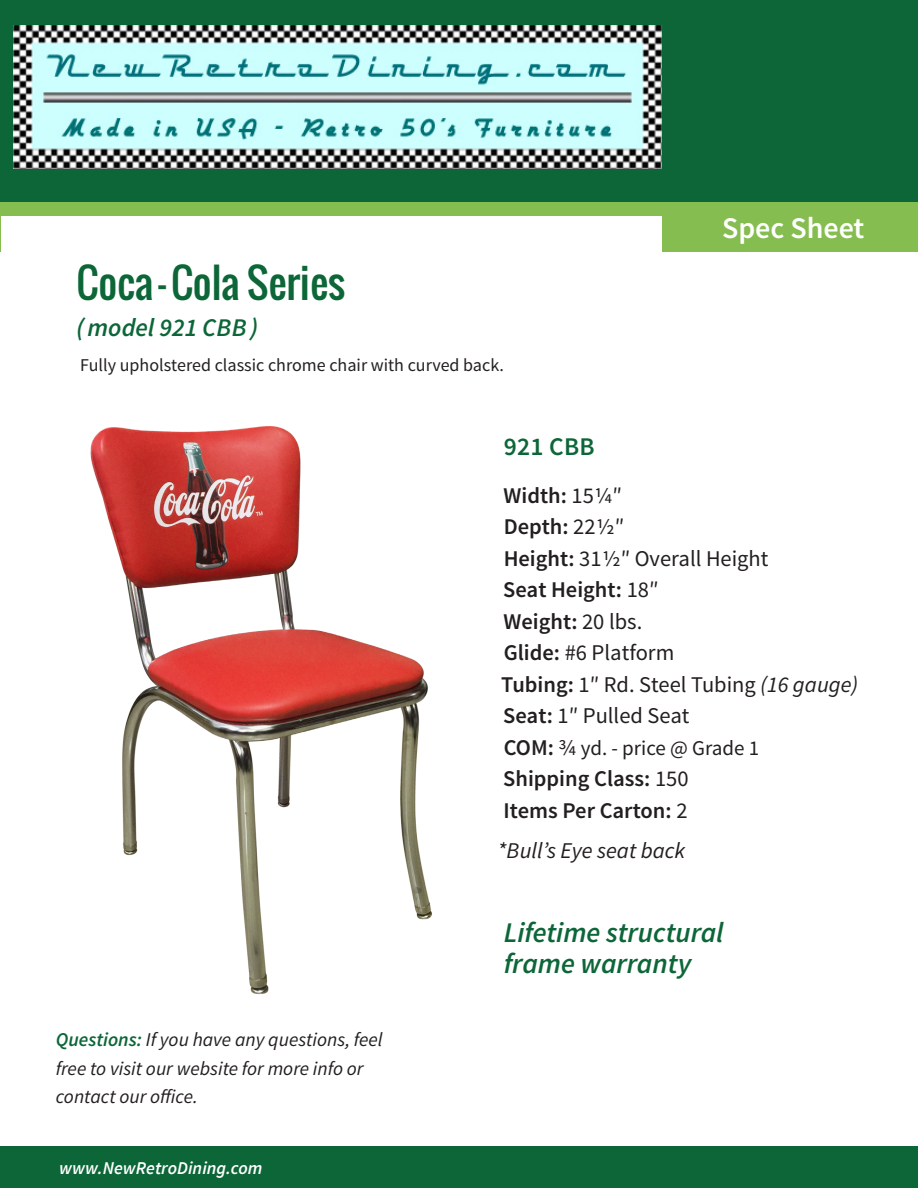
<style>
.page{position:relative;width:918px;height:1188px;background:#fff}
.page>*{position:absolute;margin:0;border:0;box-sizing:border-box;transform-origin:0 0}
.t1{font:40.5px "Oswald";color:#0c6638}
.t2{font:600 30px "Source Sans Pro";color:#fff}
.t3{font:italic 600 28.5px/31.5px "Source Sans Pro";color:#0c6638}
.t4{font:italic 600 25.5px "Source Sans Pro";color:#0c6638}
.t5{font:600 25.5px "Source Sans Pro";letter-spacing:.01em;color:#0c6638}
.t6{font:22.5px/31.5px "Source Sans Pro";color:#231f20}
.t7{font:600 22.5px/31.5px "Source Sans Pro";color:#231f20}
.t8{font:italic 22.5px "Source Sans Pro";color:#231f20}
.t9{font:21px "Source Sans Pro";color:#231f20}
.t10{font:italic 19.5px/28.5px "Source Sans Pro";color:#231f20}
.t11{font:18px "Source Sans Pro";color:#231f20}
.t12{font:italic 600 18px "Source Sans Pro";color:#fff}
.s1{font-weight:600}
.s2{font-style:italic}
.s3{font-weight:600;font-size:22.5px}
.s4{font-size:22.5px}
.s5{font-weight:400}
.s6{font-weight:600;color:#0c6638}
</style>
<div class="page">
<hr style="left:0;top:204px;width:1px;height:48px;background:#86bd50">
<img style="left:90px;top:426px;width:342px;height:568px">
<div style="left:0;top:0;width:918px;height:205px;background:#0c6638"></div>
<div style="left:0;top:202px;width:918px;height:14px;background:#86bd50"></div>
<div style="left:0;top:1147px;width:918px;height:41px;background:#0c6638"></div>
<div style="left:662px;top:204px;width:256px;height:48px;background:#86bd50"></div>
<img style="left:13px;top:25px;width:648px;height:144px">
<p class="t1" style="left:76px;top:252px;width:270px">Coca -Cola Series</p>
<p class="t4" style="left:76px;top:312px;width:183px">(model 921 CBB)</p>
<p class="t11" style="left:80px;top:353px;width:425px">Fully upholstered classic chrome chair with curved back.</p>
<p class="t2" style="left:722px;top:209px;width:144px">Spec Sheet</p>
<p class="t5" style="left:504px;top:430px;width:92px">921 CBB</p>
<p class="t6" style="left:501px;top:480px;width:359px"><span class="s1">Width:</span> 15¼″<br><span class="s1">Depth:</span> 22½″<br><span class="s1">Height:</span> 31½″ Overall Height<br><span class="s1">Seat Height:</span> 18″<br><span class="s1">Weight:</span> 20 lbs.<br><span class="s1">Glide:</span> #6 Platform<br><span class="s1">Tubing:</span> 1″ Rd. Steel Tubing <span class="s2">(16 gauge)<br></span><span class="s1">Seat:</span> 1″ Pulled Seat</p>
<p class="t9" style="left:504px;top:735px;width:257px"><span class="s3">COM:</span> <span class="s4">¾</span> yd. - price @ Grade 1</p>
<p class="t7" style="left:503px;top:764px;width:187px">Shipping Class: <span class="s5">150<br></span>Items Per Carton: <span class="s5">2</span></p>
<p class="t8" style="left:498px;top:837px;width:189px">*Bull’s Eye seat back</p>
<p class="t10" style="left:56px;top:1025px;width:328px"><span class="s6">Questions:</span> If you have any questions, feel free to visit our website for more info or contact our office.</p>
<p class="t12" style="left:59px;top:1157px;width:205px">www.NewRetroDining.com</p>
<p class="t3" style="left:504px;top:917px;width:222px">Lifetime structural frame warranty</p>
</div>
